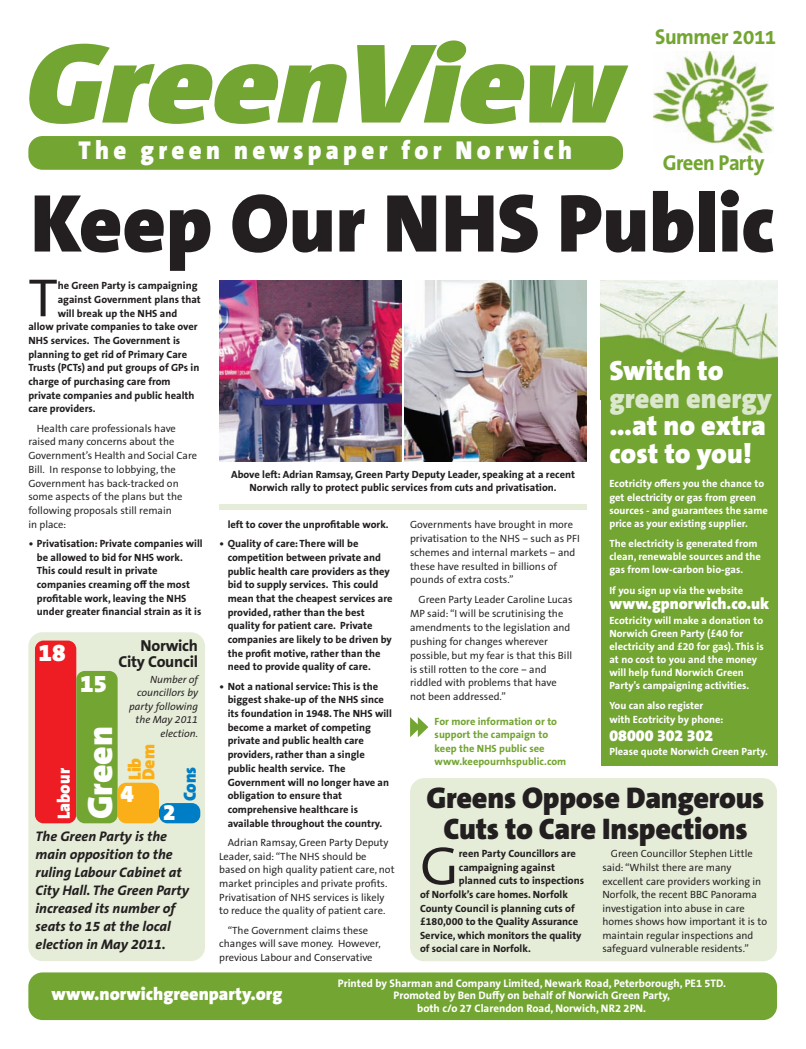
<style>
.page{position:relative;width:806px;height:1049px;background:#fff}
.page>*{position:absolute;margin:0;border:0;box-sizing:border-box;transform-origin:0 0}
.t1{font:83px "The Sans BCE W9 Blk";color:#231f20}
.t2{font:54.1px "The Sans Office LF";color:#231f20;scale:1.05 1}
.t3{font:35.4px "The Sans BCE W9 Blk";color:#fff}
.t4{font:30px/31px "The Sans BCE W9 Blk";letter-spacing:-.01em;color:#231f20;text-align:center}
.t5{font:28px/27.5px "The Sans BCE W9 Blk";color:#fff}
.t6{font:28px "The Sans BCE W9 Blk";color:#dce8cd}
.t7{font:26px "The Sans BCE W9 Blk";letter-spacing:.175em;color:#fff;scale:.95 1}
.t8{font:24.6px "The Sans BCE W9 Blk";color:#fff}
.t9{font:22.6px "The Sans BCE W9 Blk";color:#fff}
.t10{font:700 21.6px "The Sans Office";letter-spacing:-.02em;color:#73a532;scale:.95 1}
.t11{font:700 21.6px "The Sans Office LF";letter-spacing:-.025em;color:#73a532;scale:.95 1}
.t12{font:18px "The Sans BCE W9 Blk";color:#fff}
.t13{font:17.7px "The Sans BCE W9 Blk";color:#fff;scale:.96 1}
.t14{font:17.7px/13.8px "The Sans BCE W9 Blk";letter-spacing:-.005em;color:#faaf18}
.t15{font:17.7px "The Sans BCE W9 Blk";color:#007ec5;scale:.96 1}
.t16{font:16px "The Sans BCE W9 Blk";color:#fff}
.t17{font:700 16px/16px "The Sans Office LF";letter-spacing:-.015em;color:#231f20;text-align:right}
.t18{font:italic 700 14px/18px "The Sans Office LF";color:#231f20}
.t19{font:700 11px/12.7px "The Sans Office LF";color:#fff;text-align:center}
.t20{font:700 10.5px/13.7px "The Sans Office LF";color:#231f20}
.t21{font:10.5px/13.7px "The Sans Office LF";color:#231f20}
.t22{font:700 10.5px/13.1px "The Sans Office LF";color:#fff}
.t23{font:700 10.5px/13.5px "The Sans Office LF";color:#73a532}
.t24{font:italic 10.5px/13.5px "The Sans Office LF";color:#231f20;text-align:right}
</style>
<div class="page">
<img style="left:600px;top:280px;width:176px;height:81px">
<svg style="left:29px;top:40px;width:599px;height:84px;fill:#73a532"></svg>
<img style="left:653px;top:51px;width:120px;height:102px">
<div style="left:28px;top:972px;width:748px;height:48px;background:#73a532;border-radius:14px"></div>
<div style="left:28px;top:136px;width:594px;height:34px;background:#73a532;border-radius:14px"></div>
<div style="left:28px;top:632px;width:177px;height:329px;background:#e5edd8;border-radius:14px"></div>
<div style="left:35px;top:640px;width:41px;height:183px;background:#ee1d23;border-radius:9px"></div>
<div style="left:159px;top:803px;width:41px;height:20px;background:#007ec5;border-radius:9px"></div>
<div style="left:76px;top:671px;width:42px;height:152px;background:#73a532;border-radius:9px"></div>
<div style="left:118px;top:783px;width:41px;height:40px;background:#faaf18;border-radius:9px"></div>
<div style="left:219px;top:504px;width:367px;height:5px;background:#e5edd8"></div>
<div style="left:410px;top:778px;width:366px;height:183px;background:#e5edd8;border-radius:14px"></div>
<div style="left:600px;top:361px;width:176px;height:404px;background:#73a532"></div>
<img style="left:219px;top:280px;width:182px;height:181px">
<img style="left:404px;top:280px;width:182px;height:181px">
<svg style="left:410px;top:717px;width:18px;height:20px"></svg>
<h3 class="t10" style="left:654px;top:24px;width:129px">Summer 2011</h3>
<h3 class="t7" style="left:78px;top:140px;width:521px">The green newspaper for Norwich</h3>
<h1 class="t1" style="left:31px;top:191px;width:745px">Keep Our NHS Public</h1>
<h3 class="t11" style="left:662px;top:154px;width:108px">Green Party</h3>
<h2 class="t2" style="left:28px;top:277px;width:29px">T</h2>
<p class="t20" style="left:58px;top:280px;width:141px">he Green Party is campaigning</p>
<p class="t20" style="left:58px;top:294px;width:144px">against Government plans that</p>
<p class="t20" style="left:58px;top:307px;width:121px">will break up the NHS and</p>
<p class="t20" style="left:28px;top:321px;width:171px">allow private companies to take over</p>
<p class="t20" style="left:28px;top:335px;width:153px">NHS services. The Government is</p>
<p class="t20" style="left:28px;top:348px;width:160px">planning to get rid of Primary Care</p>
<p class="t20" style="left:28px;top:362px;width:172px">Trusts (PCTs) and put groups of GPs in</p>
<p class="t20" style="left:28px;top:376px;width:144px">charge of purchasing care from</p>
<p class="t20" style="left:28px;top:389px;width:167px">private companies and public health</p>
<p class="t20" style="left:28px;top:403px;width:69px">care providers.</p>
<p class="t21" style="left:28px;top:422px;width:170px;text-indent:9px">Health care professionals have raised many concerns about the<br>Government’s Health and Social Care<br>Bill. In response to lobbying, the<br>Government has back-tracked on some aspects of the plans but the following proposals still remain<br>in place:</p>
<p class="t20" style="left:37px;top:537px;width:167px;text-indent:-9px">• Privatisation: Private companies will be allowed to bid for NHS work.<br>This could result in private companies creaming off the most profitable work, leaving the NHS under greater financial strain as it is</p>
<h3 class="t17" style="left:118px;top:639px;width:81px">Norwich<br>City Council</h3>
<p class="t24" style="left:129px;top:674px;width:70px">Number of councillors by party following the May 2011 election.</p>
<h3 class="t8" style="left:39px;top:643px;width:29px">18</h3>
<h3 class="t8" style="left:80px;top:674px;width:29px">15</h3>
<h3 class="t3" style="left:86px;top:819px;width:95px;rotate:-90deg">Green</h3>
<h3 class="t14" style="left:129px;top:780px;width:37px;rotate:-90deg">Lib<br>Dem</h3>
<h3 class="t8" style="left:120px;top:784px;width:15px">4</h3>
<h3 class="t13" style="left:57px;top:819px;width:55px;rotate:-90deg">Labour</h3>
<h3 class="t15" style="left:183px;top:801px;width:37px;rotate:-90deg">Cons</h3>
<h3 class="t9" style="left:163px;top:803px;width:14px">2</h3>
<h3 class="t18" style="left:36px;top:829px;width:155px">The Green Party is the main opposition to the ruling Labour Cabinet at<br>City Hall. The Green Party increased its number of seats to 15 at the local election in May 2011.</h3>
<h3 class="t5" style="left:609px;top:360px;width:115px">Switch to</h3>
<h3 class="t6" style="left:609px;top:387px;width:164px">green energy</h3>
<h3 class="t5" style="left:609px;top:415px;width:158px">…at no extra cost to you!</h3>
<p class="t22" style="left:609px;top:478px;width:160px">Ecotricity offers you the chance to get electricity or gas from green sources - and guarantees the same price as your existing supplier.</p>
<p class="t22" style="left:609px;top:538px;width:153px">The electricity is generated from clean, renewable sources and the gas from low-carbon bio-gas.</p>
<p class="t22" style="left:609px;top:584px;width:135px">If you sign up via the website</p>
<h3 class="t16" style="left:609px;top:597px;width:161px">www.gpnorwich.co.uk</h3>
<p class="t22" style="left:609px;top:614px;width:156px">Ecotricity will make a donation to<br>Norwich Green Party (£40 for electricity and £20 for gas). This is at no cost to you and the money will help fund Norwich Green<br>Party's campaigning activities.</p>
<p class="t22" style="left:609px;top:700px;width:115px">You can also register with Ecotricity by phone:</p>
<h3 class="t16" style="left:609px;top:729px;width:105px">08000 302 302</h3>
<p class="t22" style="left:609px;top:746px;width:160px">Please quote Norwich Green Party.</p>
<p class="t20" style="left:231px;top:469px;width:345px;line-height:13px;text-align:center">Above left: Adrian Ramsay, Green Party Deputy Leader, speaking at a recent<br>Norwich rally to protect public services from cuts and privatisation.</p>
<p class="t20" style="left:227px;top:518px;width:162px">left to cover the unprofitable work.</p>
<p class="t20" style="left:227px;top:538px;width:166px;text-indent:-9px">• Quality of care: There will be competition between private and public health care providers as they bid to supply services. This could mean that the cheapest services are provided, rather than the best quality for patient care. Private companies are likely to be driven by the profit motive, rather than the need to provide quality of care.</p>
<p class="t20" style="left:227px;top:680px;width:165px;text-indent:-9px">• Not a national service: This is the biggest shake-up of the NHS since its foundation in 1948. The NHS will become a market of competing private and public health care providers, rather than a single public health service. The<br>Government will no longer have an obligation to ensure that comprehensive healthcare is available throughout the country.</p>
<p class="t21" style="left:219px;top:836px;width:177px;text-indent:9px">Adrian Ramsay, Green Party Deputy Leader, said: “The NHS should be based on high quality patient care, not market principles and private profits.<br>Privatisation of NHS services is likely to reduce the quality of patient care.</p>
<p class="t21" style="left:219px;top:924px;width:163px;text-indent:9px">“The Government claims these changes will save money. However, previous Labour and Conservative</p>
<p class="t21" style="left:410px;top:518px;width:171px">Governments have brought in more privatisation to the NHS – such as PFI schemes and internal markets – and these have resulted in billions of pounds of extra costs.”</p>
<p class="t21" style="left:410px;top:593px;width:164px;text-indent:9px">Green Party Leader Caroline Lucas<br>MP said: “I will be scrutinising the amendments to the legislation and pushing for changes wherever possible, but my fear is that this Bill is still rotten to the core – and riddled with problems that have not been addressed.”</p>
<p class="t23" style="left:434px;top:715px;width:133px">For more information or to support the campaign to keep the NHS public see www.keepournhspublic.com</p>
<h3 class="t4" style="left:426px;top:785px;width:339px">Greens Oppose Dangerous<br>Cuts to Care Inspections</h3>
<h2 class="t2" style="left:420px;top:845px;width:38px">G</h2>
<p class="t20" style="left:458px;top:848px;width:118px">reen Party Councillors are</p>
<p class="t21" style="left:602px;top:848px;width:166px;text-indent:9px">Green Councillor Stephen Little said: “Whilst there are many excellent care providers working in Norfolk, the recent BBC Panorama investigation into abuse in care homes shows how important it is to maintain regular inspections and safeguard vulnerable residents.”</p>
<p class="t20" style="left:458px;top:861px;width:98px">campaigning against</p>
<p class="t20" style="left:458px;top:875px;width:127px">planned cuts to inspections</p>
<p class="t20" style="left:420px;top:889px;width:149px">of Norfolk’s care homes. Norfolk</p>
<p class="t20" style="left:420px;top:902px;width:156px">County Council is planning cuts of</p>
<p class="t20" style="left:420px;top:916px;width:160px">£180,000 to the Quality Assurance</p>
<p class="t20" style="left:420px;top:929px;width:163px">Service, which monitors the quality</p>
<p class="t20" style="left:420px;top:943px;width:112px">of social care in Norfolk.</p>
<h3 class="t12" style="left:52px;top:987px;width:232px">www.norwichgreenparty.org</h3>
<p class="t19" style="left:337px;top:977px;width:389px">Printed by Sharman and Company Limited, Newark Road, Peterborough, PE1 5TD.<br>Promoted by Ben Duffy on behalf of Norwich Green Party,<br>both c/o 27 Clarendon Road, Norwich, NR2 2PN.</p>
</div>
